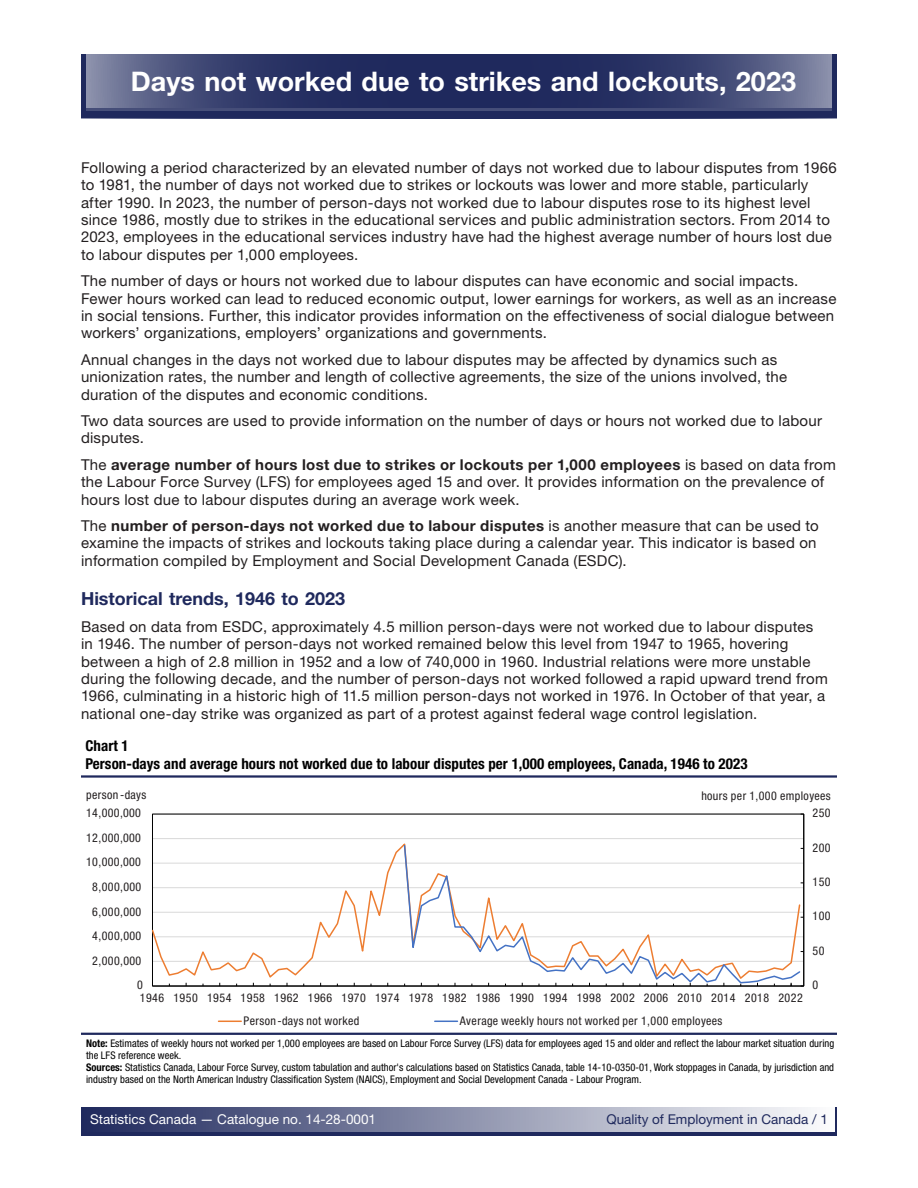
<style>
.page{position:relative;width:918px;height:1188px;background:#fff}
.page>*{position:absolute;margin:0;border:0;box-sizing:border-box;transform-origin:0 0}
.t1{font:700 27px "Helvetica Neue LT Std";color:#fff}
.ART-subhead{font:700 18px "Helvetica Neue LT Std";color:#1f295d}
.BodyText{font:15px/17.4px "Helvetica Neue LT Std";letter-spacing:.015em;color:#231f20}
.t2{font:700 condensed 15px/18px "Helvetica Neue LT Std";letter-spacing:.005em;color:#000}
.t3{font:13.5px "Helvetica Neue LT Std";color:#fff}
.t4{font:13.5px "Helvetica Neue LT Std";color:#1f295d}
.t5{font:condensed 12px "Helvetica Neue LT Std";letter-spacing:.04em;color:#231f20}
.t6{font:condensed 10.5px/12px "Helvetica Neue LT Std";letter-spacing:.005em;color:#000}
.s1{font-weight:700}
</style>
<div class="page">
<div style="left:81px;top:1131px;width:756px;height:5px;background:#1f295d"></div>
<div style="left:81px;top:1107px;width:756px;height:25px;background:linear-gradient(to right,#1f295d,#fafafb)"></div>
<svg style="left:836px;top:1107px;width:1px;height:25px"></svg>
<svg style="left:86px;top:54px;width:746px;height:54px;background:#38416f"></svg>
<div style="left:81px;top:109px;width:756px;height:9px;background:#1f295d"></div>
<hr style="left:83px;top:108px;width:752px;height:2px;background:#454d78">
<div style="left:832px;top:54px;width:5px;height:60px;background:#1f295d"></div>
<div style="left:81px;top:54px;width:5px;height:60px;background:#1f295d"></div>
<hr style="left:81px;top:1033px;width:756px;height:2px;background:#1f295d">
<hr style="left:81px;top:775px;width:756px;height:3px;background:#1f295d">
<hr style="left:152px;top:838px;width:652px;height:1px;background:#d9d9d9">
<hr style="left:803px;top:814px;width:1px;height:172px;background:#000">
<hr style="left:152px;top:986px;width:652px;height:1px;background:#000">
<svg style="left:151px;top:841px;width:254px;height:139px"></svg>
<svg style="left:403px;top:844px;width:399px;height:140px"></svg>
<svg style="left:219px;top:1021px;width:22px;height:1px"></svg>
<svg style="left:435px;top:1021px;width:22px;height:1px"></svg>
<h1 class="t1" style="left:131px;top:64px;width:667px">Days not worked due to strikes and lockouts, 2023</h1>
<p class="BodyText" style="left:81px;top:158px;width:757px">Following a period characterized by an elevated number of days not worked due to labour disputes from 1966 to 1981, the number of days not worked due to strikes or lockouts was lower and more stable, particularly after 1990. In 2023, the number of person-days not worked due to labour disputes rose to its highest level since 1986, mostly due to strikes in the educational services and public administration sectors. From 2014 to 2023, employees in the educational services industry have had the highest average number of hours lost due to labour disputes per 1,000 employees.</p>
<p class="BodyText" style="left:81px;top:272px;width:757px">The number of days or hours not worked due to labour disputes can have economic and social impacts.<br>Fewer hours worked can lead to reduced economic output, lower earnings for workers, as well as an increase in social tensions. Further, this indicator provides information on the effectiveness of social dialogue between workers’ organizations, employers’ organizations and governments.</p>
<p class="BodyText" style="left:81px;top:350px;width:708px">Annual changes in the days not worked due to labour disputes may be affected by dynamics such as unionization rates, the number and length of collective agreements, the size of the unions involved, the duration of the disputes and economic conditions.</p>
<p class="BodyText" style="left:81px;top:412px;width:743px">Two data sources are used to provide information on the number of days or hours not worked due to labour disputes.</p>
<p class="BodyText" style="left:81px;top:455px;width:756px">The <span class="s1">average number of hours lost due to strikes or lockouts per 1,000 employees</span> is based on data from the Labour Force Survey (LFS) for employees aged 15 and over. It provides information on the prevalence of hours lost due to labour disputes during an average work week.</p>
<p class="BodyText" style="left:81px;top:517px;width:739px">The <span class="s1">number of person-days not worked due to labour disputes</span> is another measure that can be used to examine the impacts of strikes and lockouts taking place during a calendar year. This indicator is based on information compiled by Employment and Social Development Canada (ESDC).</p>
<p class="ART-subhead" style="left:81px;top:588px;width:266px">Historical trends, 1946 to 2023</p>
<p class="BodyText" style="left:81px;top:617px;width:748px">Based on data from ESDC, approximately 4.5 million person-days were not worked due to labour disputes in 1946. The number of person-days not worked remained below this level from 1947 to 1965, hovering between a high of 2.8 million in 1952 and a low of 740,000 in 1960. Industrial relations were more unstable during the following decade, and the number of person-days not worked followed a rapid upward trend from 1966, culminating in a historic high of 11.5 million person-days not worked in 1976. In October of that year, a national one-day strike was organized as part of a protest against federal wage control legislation.</p>
<p class="t2" style="left:85px;top:737px;width:664px">Chart 1<br>Person-days and average hours not worked due to labour disputes per 1,000 employees, Canada, 1946 to 2023</p>
<p class="t5" style="left:86px;top:788px;width:62px">person -days</p>
<p class="t5" style="left:701px;top:789px;width:131px">hours per 1,000 employees</p>
<p class="t5" style="left:86px;top:806px;width:56px">14,000,000</p>
<p class="t5" style="left:86px;top:831px;width:56px">12,000,000</p>
<p class="t5" style="left:86px;top:855px;width:56px">10,000,000</p>
<p class="t5" style="left:92px;top:880px;width:50px">8,000,000</p>
<p class="t5" style="left:92px;top:904px;width:50px">6,000,000</p>
<p class="t5" style="left:92px;top:929px;width:50px">4,000,000</p>
<p class="t5" style="left:92px;top:953px;width:50px">2,000,000</p>
<p class="t5" style="left:137px;top:978px;width:7px">0</p>
<p class="t5" style="left:140px;top:991px;width:664px">1946 1950 1954 1958 1962 1966 1970 1974 1978 1982 1986 1990 1994 1998 2002 2006 2010 2014 2018 2022</p>
<p class="t5" style="left:244px;top:1013px;width:117px">Person-days not worked</p>
<p class="t5" style="left:460px;top:1013px;width:264px">Average weekly hours not worked per 1,000 employees</p>
<p class="t5" style="left:812px;top:806px;width:20px">250</p>
<p class="t5" style="left:812px;top:841px;width:20px">200</p>
<p class="t5" style="left:812px;top:875px;width:20px">150</p>
<p class="t5" style="left:812px;top:909px;width:20px">100</p>
<p class="t5" style="left:812px;top:944px;width:13px">50</p>
<p class="t5" style="left:813px;top:978px;width:7px">0</p>
<p class="t6" style="left:86px;top:1037px;width:750px"><span class="s1">Note:</span> Estimates of weekly hours not worked per 1,000 employees are based on Labour Force Survey (LFS) data for employees aged 15 and older and reflect the labour market situation during the LFS reference week.<br><span class="s1">Sources:</span> Statistics Canada, Labour Force Survey, custom tabulation and author's calculations based on Statistics Canada, table 14-10-0350-01, Work stoppages in Canada, by jurisdiction and industry based on the North American Industry Classification System (NAICS), Employment and Social Development Canada - Labour Program.</p>
<p class="t3" style="left:90px;top:1111px;width:288px">Statistics Canada — Catalogue no. 14-28-0001</p>
<p class="t4" style="left:606px;top:1111px;width:223px">Quality of Employment in Canada / 1</p>
</div>
